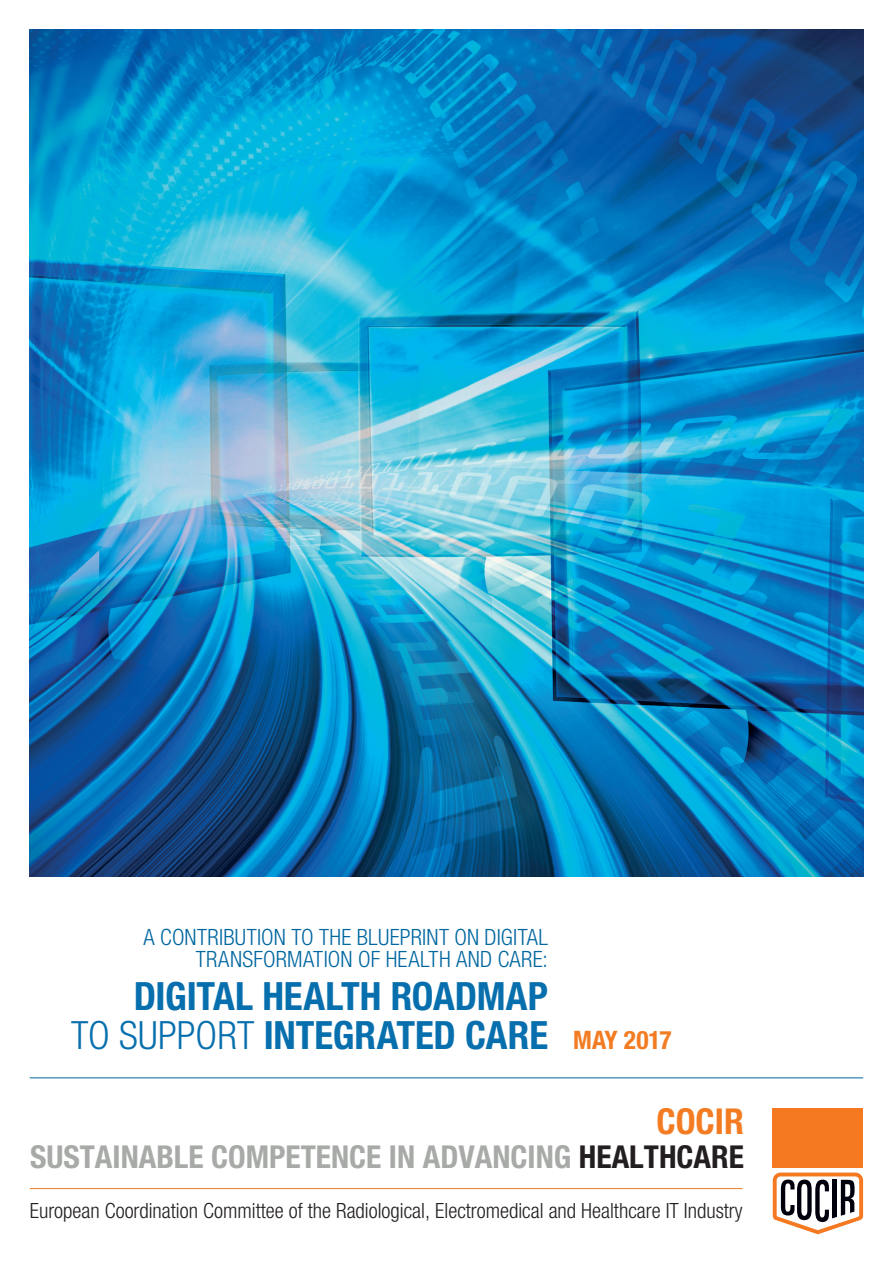
<style>
.page{position:relative;width:893px;height:1263px;background:#fff}
.page>*{position:absolute;margin:0;border:0;box-sizing:border-box;transform-origin:0 0}
.t1{font:700 condensed 39px/39px "Helvetica Neue LT Pro";letter-spacing:-.005em;color:#076fad;text-align:right}
.t2{font:700 condensed 35.7px "Helvetica Neue LT Pro";color:#f37c23}
.t3{font:700 condensed 31.65px "Helvetica Neue LT Pro";color:#a7aaa7}
.t4{font:700 condensed 25.5px "Helvetica Neue LT Pro";color:#f37c23}
.t5{font:300 condensed 22.5px/22.5px "Helvetica Neue LT Pro";letter-spacing:.01em;color:#0167a0;text-align:right}
.t6{font:300 condensed 21px "Helvetica Neue LT Pro";color:#231f20}
.s1{font-weight:300}
.s2{color:#231f20}
</style>
<div class="page">
<img style="left:30px;top:30px;width:833px;height:847px">
<svg style="left:773px;top:1172px;width:90px;height:62px"></svg>
<div style="left:773px;top:1108px;width:90px;height:60px;background:#f47921"></div>
<hr style="left:30px;top:1188px;width:712px;height:1px;background:#f37c23">
<hr style="left:30px;top:1077px;width:833px;height:1px;background:#0167a0">
<p class="t5" style="left:144px;top:925px;width:406px">A CONTRIBUTION TO THE BLUEPRINT ON DIGITAL<br>TRANSFORMATION OF HEALTH AND CARE:</p>
<h1 class="t1" style="left:71px;top:976px;width:478px">DIGITAL HEALTH ROADMAP<br><span class="s1">TO SUPPORT</span> INTEGRATED CARE</h1>
<p class="t4" style="left:573px;top:1025px;width:100px">MAY 2017</p>
<h2 class="t2" style="left:656px;top:1100px;width:89px">COCIR</h2>
<h3 class="t3" style="left:30px;top:1138px;width:715px">SUSTAINABLE COMPETENCE IN ADVANCING <span class="s2">HEALTHCARE</span></h3>
<p class="t6" style="left:30px;top:1198px;width:714px">European Coordination Committee of the Radiological, Electromedical and Healthcare IT Industry</p>
</div>
